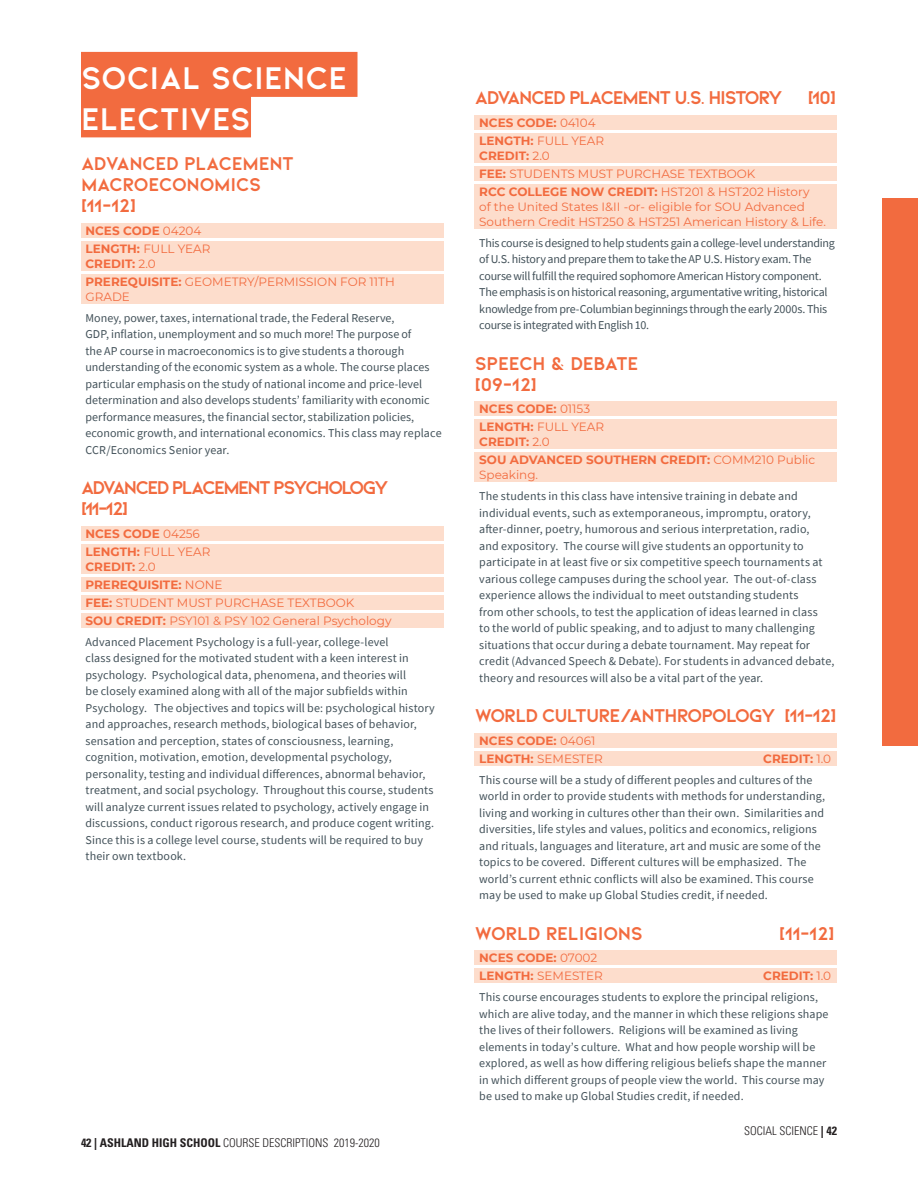
<style>
.page{position:relative;width:918px;height:1188px;background:#fff}
.page>*{position:absolute;margin:0;border:0;box-sizing:border-box;transform-origin:0 0}
.t1{font:700 33px/40.5px "Kiona";color:#fff}
.t2{font:700 19.5px/21px "Kiona";letter-spacing:-.02em;color:#f26b3f}
.t3{font:700 19.5px "Kiona";letter-spacing:-.05em;color:#f26b3f}
.t4{font:700 19.5px/21px "Kiona";letter-spacing:-.09em;color:#f26b3f}
.t5{font:700 19.5px "Kiona";letter-spacing:-.07em;color:#f26b3f}
.t6{font:700 19.5px/21px "Kiona";letter-spacing:-.025em;color:#f26b3f}
.t7{font:12px/16.5px "Source Sans Pro";letter-spacing:.01em;color:#425159}
.t8{font:12px/16.5px "Source Sans Pro";letter-spacing:-.02em;color:#425159}
.t9{font:12px/18px "Montserrat";color:#f26b3f}
.t10{font:700 12px/18px "Montserrat";color:#f26b3f}
.t11{font:300 condensed 12px "Univers LT Std";color:#231f20}
.s1{font-weight:400}
.s2{font-weight:700}
</style>
<div class="page">
<div style="left:882px;top:198px;width:36px;height:547px;background:#f26b3f"></div>
<div style="left:81px;top:52px;width:277px;height:45px;background:#f26b3f"></div>
<div style="left:81px;top:92px;width:170px;height:45px;background:#f26b3f"></div>
<div style="left:81px;top:223px;width:362px;height:15px;background:#fdddcc"></div>
<div style="left:81px;top:241px;width:362px;height:30px;background:#fdddcc"></div>
<div style="left:81px;top:274px;width:362px;height:30px;background:#fdddcc"></div>
<div style="left:81px;top:526px;width:362px;height:15px;background:#fdddcc"></div>
<div style="left:81px;top:544px;width:362px;height:30px;background:#fdddcc"></div>
<div style="left:81px;top:577px;width:362px;height:15px;background:#fdddcc"></div>
<div style="left:81px;top:595px;width:362px;height:15px;background:#fdddcc"></div>
<div style="left:81px;top:613px;width:362px;height:15px;background:#fdddcc"></div>
<div style="left:475px;top:115px;width:362px;height:15px;background:#fdddcc"></div>
<div style="left:475px;top:133px;width:362px;height:30px;background:#fdddcc"></div>
<div style="left:475px;top:166px;width:362px;height:15px;background:#fdddcc"></div>
<div style="left:475px;top:184px;width:362px;height:45px;background:#fdddcc"></div>
<div style="left:475px;top:402px;width:362px;height:14px;background:#fdddcc"></div>
<div style="left:475px;top:420px;width:362px;height:29px;background:#fdddcc"></div>
<div style="left:475px;top:453px;width:362px;height:29px;background:#fdddcc"></div>
<div style="left:475px;top:733px;width:362px;height:15px;background:#fdddcc"></div>
<div style="left:475px;top:751px;width:362px;height:15px;background:#fdddcc"></div>
<div style="left:475px;top:951px;width:362px;height:14px;background:#fdddcc"></div>
<div style="left:475px;top:969px;width:362px;height:14px;background:#fdddcc"></div>
<h1 class="t1" style="left:81px;top:57px;width:268px">SOCIAL SCIENCE<br>ELECTIVES</h1>
<h2 class="t2" style="left:81px;top:153px;width:215px">ADVANCED PLACEMENT<br>MACROECONOMICS [11-12]</h2>
<p class="t10" style="left:86px;top:221px;width:127px">NCES CODE <span class="s1">04204<br></span>LENGTH: <span class="s1">FULL YEAR</span></p>
<p class="t9" style="left:86px;top:254px;width:311px"><span class="s2">CREDIT:</span> 2.0<br><span class="s2">PREREQUISITE:</span> GEOMETRY/PERMISSION FOR 11TH</p>
<p class="t9" style="left:86px;top:287px;width:46px">GRADE</p>
<p class="t7" style="left:86px;top:310px;width:358px">Money, power, taxes, international trade, the Federal Reserve,<br>GDP, inflation, unemployment and so much more! The purpose of<br>the AP course in macroeconomics is to give students a thorough understanding of the economic system as a whole. The course places particular emphasis on the study of national income and price-level determination and also develops students’ familiarity with economic performance measures, the financial sector, stabilization policies, economic growth, and international economics. This class may replace CCR/Economics Senior year.</p>
<h2 class="t4" style="left:81px;top:477px;width:309px">ADVANCED PLACEMENT PSYCHOLOGY [11-12]</h2>
<p class="t10" style="left:86px;top:524px;width:127px">NCES CODE <span class="s1">04256<br></span>LENGTH: <span class="s1">FULL YEAR</span></p>
<p class="t9" style="left:86px;top:557px;width:308px"><span class="s2">CREDIT:</span> 2.0<br><span class="s2">PREREQUISITE:</span> NONE<br><span class="s2">FEE:</span> STUDENT MUST PURCHASE TEXTBOOK<br><span class="s2">SOU CREDIT:</span> PSY101 &amp; PSY 102 General Psychology</p>
<p class="t7" style="left:86px;top:634px;width:351px">Advanced Placement Psychology is a full-year, college-level<br>class designed for the motivated student with a keen interest in psychology. Psychological data, phenomena, and theories will<br>be closely examined along with all of the major subfields within Psychology. The objectives and topics will be: psychological history and approaches, research methods, biological bases of behavior, sensation and perception, states of consciousness, learning, cognition, motivation, emotion, developmental psychology, personality, testing and individual differences, abnormal behavior, treatment, and social psychology. Throughout this course, students will analyze current issues related to psychology, actively engage in discussions, conduct rigorous research, and produce cogent writing.<br>Since this is a college level course, students will be required to buy their own textbook.</p>
<p class="t11" style="left:81px;top:1136px;width:300px"><span class="s2">42 | ASHLAND HIGH SCHOOL</span> COURSE DESCRIPTIONS 2019-2020</p>
<h2 class="t5" style="left:475px;top:86px;width:310px">ADVANCED PLACEMENT U.S. HISTORY</h2>
<h2 class="t3" style="left:808px;top:86px;width:30px">[10]</h2>
<p class="t10" style="left:479px;top:113px;width:127px">NCES CODE: <span class="s1">04104<br></span>LENGTH: <span class="s1">FULL YEAR</span></p>
<p class="t9" style="left:479px;top:146px;width:332px"><span class="s2">CREDIT:</span> 2.0<br><span class="s2">FEE:</span> STUDENTS MUST PURCHASE TEXTBOOK<br><span class="s2">RCC COLLEGE NOW CREDIT:</span> HST201 &amp; HST202 History</p>
<p class="t9" style="left:479px;top:199px;width:348px;line-height:15px">of the United States I&amp;II -or- eligible for SOU Advanced<br>Southern Credit HST250 &amp; HST251 American History &amp; Life.</p>
<p class="t8" style="left:479px;top:234px;width:357px">This course is designed to help students gain a college-level understanding of U.S. history and prepare them to take the AP U.S. History exam. The course will fulfill the required sophomore American History component.<br>The emphasis is on historical reasoning, argumentative writing, historical knowledge from pre-Columbian beginnings through the early 2000s. This course is integrated with English 10.</p>
<h2 class="t6" style="left:475px;top:352px;width:165px">SPEECH &amp; DEBATE [09-12]</h2>
<p class="t10" style="left:479px;top:399px;width:127px">NCES CODE: <span class="s1">01153<br></span>LENGTH: <span class="s1">FULL YEAR</span></p>
<p class="t10" style="left:479px;top:432px;width:337px">CREDIT: <span class="s1">2.0<br></span>SOU ADVANCED SOUTHERN CREDIT: <span class="s1">COMM210 Public</span></p>
<p class="t9" style="left:479px;top:466px;width:60px">Speaking.</p>
<p class="t7" style="left:479px;top:488px;width:357px">The students in this class have intensive training in debate and individual events, such as extemporaneous, impromptu, oratory, after-dinner, poetry, humorous and serious interpretation, radio,<br>and expository. The course will give students an opportunity to participate in at least five or six competitive speech tournaments at various college campuses during the school year. The out-of-class experience allows the individual to meet outstanding students<br>from other schools, to test the application of ideas learned in class<br>to the world of public speaking, and to adjust to many challenging situations that occur during a debate tournament. May repeat for credit (Advanced Speech &amp; Debate). For students in advanced debate, theory and resources will also be a vital part of the year.</p>
<h2 class="t3" style="left:475px;top:704px;width:363px">WORLD CULTURE/ANTHROPOLOGY [11-12]</h2>
<p class="t10" style="left:479px;top:731px;width:125px">NCES CODE: <span class="s1">04061<br></span>LENGTH: <span class="s1">SEMESTER</span></p>
<p class="t10" style="left:763px;top:749px;width:69px">CREDIT: <span class="s1">1.0</span></p>
<p class="t7" style="left:479px;top:771px;width:347px">This course will be a study of different peoples and cultures of the world in order to provide students with methods for understanding, living and working in cultures other than their own. Similarities and diversities, life styles and values, politics and economics, religions and rituals, languages and literature, art and music are some of the topics to be covered. Different cultures will be emphasized. The world’s current ethnic conflicts will also be examined. This course may be used to make up Global Studies credit, if needed.</p>
<h2 class="t2" style="left:475px;top:922px;width:170px">WORLD RELIGIONS</h2>
<h2 class="t3" style="left:779px;top:922px;width:57px">[11-12]</h2>
<p class="t10" style="left:479px;top:948px;width:125px">NCES CODE: <span class="s1">07002<br></span>LENGTH: <span class="s1">SEMESTER</span></p>
<p class="t10" style="left:763px;top:966px;width:69px">CREDIT: <span class="s1">1.0</span></p>
<p class="t7" style="left:479px;top:989px;width:351px">This course encourages students to explore the principal religions, which are alive today, and the manner in which these religions shape the lives of their followers. Religions will be examined as living elements in today’s culture. What and how people worship will be explored, as well as how differing religious beliefs shape the manner in which different groups of people view the world. This course may be used to make up Global Studies credit, if needed.</p>
<p class="t11" style="left:744px;top:1124px;width:94px">SOCIAL SCIENCE <span class="s2">| 42</span></p>
</div>
